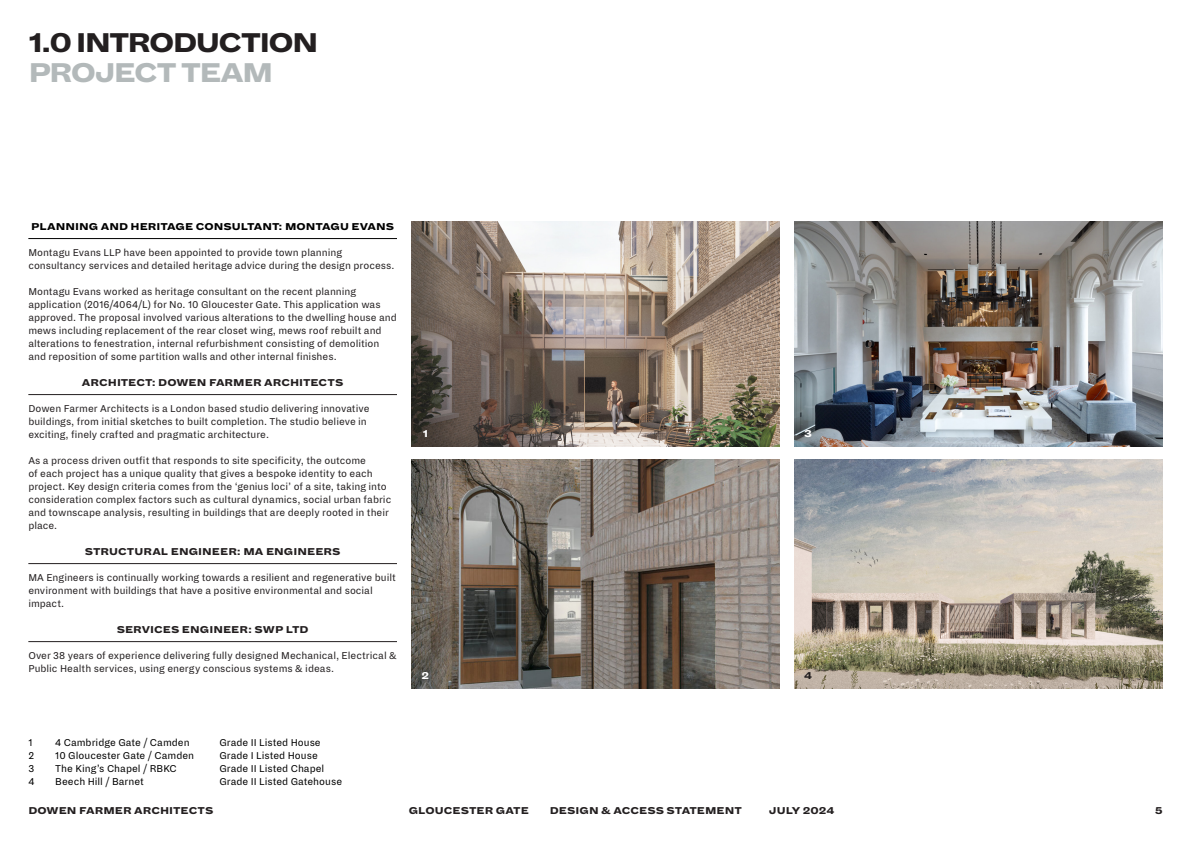
<style>
.page{position:relative;width:1191px;height:842px;background:#fff}
.page>*{position:absolute;margin:0;border:0;box-sizing:border-box;transform-origin:0 0}
.Medium_Headings{font:900 30px "Dia";letter-spacing:-.06em;color:#231f20}
.Medium_Sub_Headings{font:900 30px "Dia";letter-spacing:-.06em;color:#b3b9ba}
.Body_Copy{font:11px/13px "Dia";color:#231f20}
.Body_Copy-2{font:11px "Dia";color:#000}
.Headings{font:900 11px "Dia";color:#231f20}
.Headings-2{font:900 11px "Dia";color:#000}
.Caption_numbers{font:900 11px "Dia";color:#fff}
.Caption_numbers-2{font:900 11px "Dia";color:#231f20}
</style>
<div class="page">
<img style="left:411px;top:221px;width:369px;height:226px">
<img style="left:794px;top:221px;width:368px;height:226px">
<hr style="left:28px;top:238px;width:369px;height:1px;background:#000">
<hr style="left:28px;top:394px;width:369px;height:1px;background:#231f20">
<hr style="left:28px;top:563px;width:369px;height:1px;background:#231f20">
<hr style="left:28px;top:641px;width:369px;height:1px;background:#231f20">
<img style="left:794px;top:459px;width:368px;height:230px">
<img style="left:411px;top:459px;width:369px;height:230px">
<p class="Medium_Headings" style="left:28px;top:24px;width:292px">1.0 INTRODUCTION</p>
<p class="Medium_Sub_Headings" style="left:28px;top:54px;width:246px">PROJECT TEAM</p>
<p class="Headings-2" style="left:31px;top:220px;width:364px">PLANNING AND HERITAGE CONSULTANT: MONTAGU EVANS</p>
<p class="Body_Copy" style="left:28px;top:246px;width:368px">Montagu Evans LLP have been appointed to provide town planning consultancy services and detailed heritage advice during the design process.</p>
<p class="Body_Copy" style="left:28px;top:285px;width:370px">Montagu Evans worked as heritage consultant on the recent planning application (2016/4064/L) for No. 10 Gloucester Gate. This application was approved. The proposal involved various alterations to the dwelling house and mews including replacement of the rear closet wing, mews roof rebuilt and alterations to fenestration, internal refurbishment consisting of demolition and reposition of some partition walls and other internal finishes.</p>
<p class="Headings" style="left:82px;top:376px;width:263px">ARCHITECT: DOWEN FARMER ARCHITECTS</p>
<p class="Body_Copy" style="left:28px;top:402px;width:343px">Dowen Farmer Architects is a London based studio delivering innovative buildings, from initial sketches to built completion. The studio believe in exciting, finely crafted and pragmatic architecture.</p>
<p class="Body_Copy" style="left:28px;top:454px;width:364px">As a process driven outfit that responds to site specificity, the outcome<br>of each project has a unique quality that gives a bespoke identity to each project. Key design criteria comes from the ‘genius loci’ of a site, taking into consideration complex factors such as cultural dynamics, social urban fabric and townscape analysis, resulting in buildings that are deeply rooted in their place.</p>
<p class="Headings" style="left:85px;top:545px;width:257px">STRUCTURAL ENGINEER: MA ENGINEERS</p>
<p class="Body_Copy" style="left:28px;top:571px;width:369px">MA Engineers is continually working towards a resilient and regenerative built environment with buildings that have a positive environmental and social impact.</p>
<p class="Headings" style="left:117px;top:623px;width:193px">SERVICES ENGINEER: SWP LTD</p>
<p class="Body_Copy" style="left:28px;top:649px;width:370px">Over 38 years of experience delivering fully designed Mechanical, Electrical &amp;<br>Public Health services, using energy conscious systems &amp; ideas.</p>
<p class="Body_Copy-2" style="left:28px;top:737px;width:6px">1</p>
<p class="Body_Copy-2" style="left:55px;top:737px;width:136px">4 Cambridge Gate / Camden</p>
<p class="Body_Copy-2" style="left:219px;top:737px;width:103px">Grade II Listed House</p>
<p class="Body_Copy-2" style="left:28px;top:750px;width:7px">2</p>
<p class="Body_Copy-2" style="left:55px;top:750px;width:140px">10 Gloucester Gate / Camden</p>
<p class="Body_Copy-2" style="left:219px;top:750px;width:100px">Grade I Listed House</p>
<p class="Body_Copy-2" style="left:28px;top:763px;width:7px">3</p>
<p class="Body_Copy-2" style="left:55px;top:763px;width:123px">The King’s Chapel / RBKC</p>
<p class="Body_Copy-2" style="left:219px;top:763px;width:106px">Grade II Listed Chapel</p>
<p class="Body_Copy-2" style="left:28px;top:776px;width:7px">4</p>
<p class="Body_Copy-2" style="left:55px;top:776px;width:90px">Beech Hill / Barnet</p>
<p class="Body_Copy-2" style="left:219px;top:776px;width:124px">Grade II Listed Gatehouse</p>
<p class="Caption_numbers" style="left:423px;top:427px;width:7px">1</p>
<p class="Caption_numbers" style="left:804px;top:427px;width:9px">3</p>
<p class="Caption_numbers" style="left:421px;top:669px;width:9px">2</p>
<p class="Caption_numbers-2" style="left:804px;top:669px;width:10px">4</p>
<p class="Headings" style="left:28px;top:803px;width:187px">DOWEN FARMER ARCHITECTS</p>
<p class="Headings" style="left:409px;top:803px;width:122px">GLOUCESTER GATE</p>
<p class="Headings" style="left:550px;top:803px;width:194px">DESIGN &amp; ACCESS STATEMENT</p>
<p class="Headings" style="left:769px;top:803px;width:67px">JULY 2024</p>
<p class="Headings" style="left:1154px;top:803px;width:9px">5</p>
</div>
